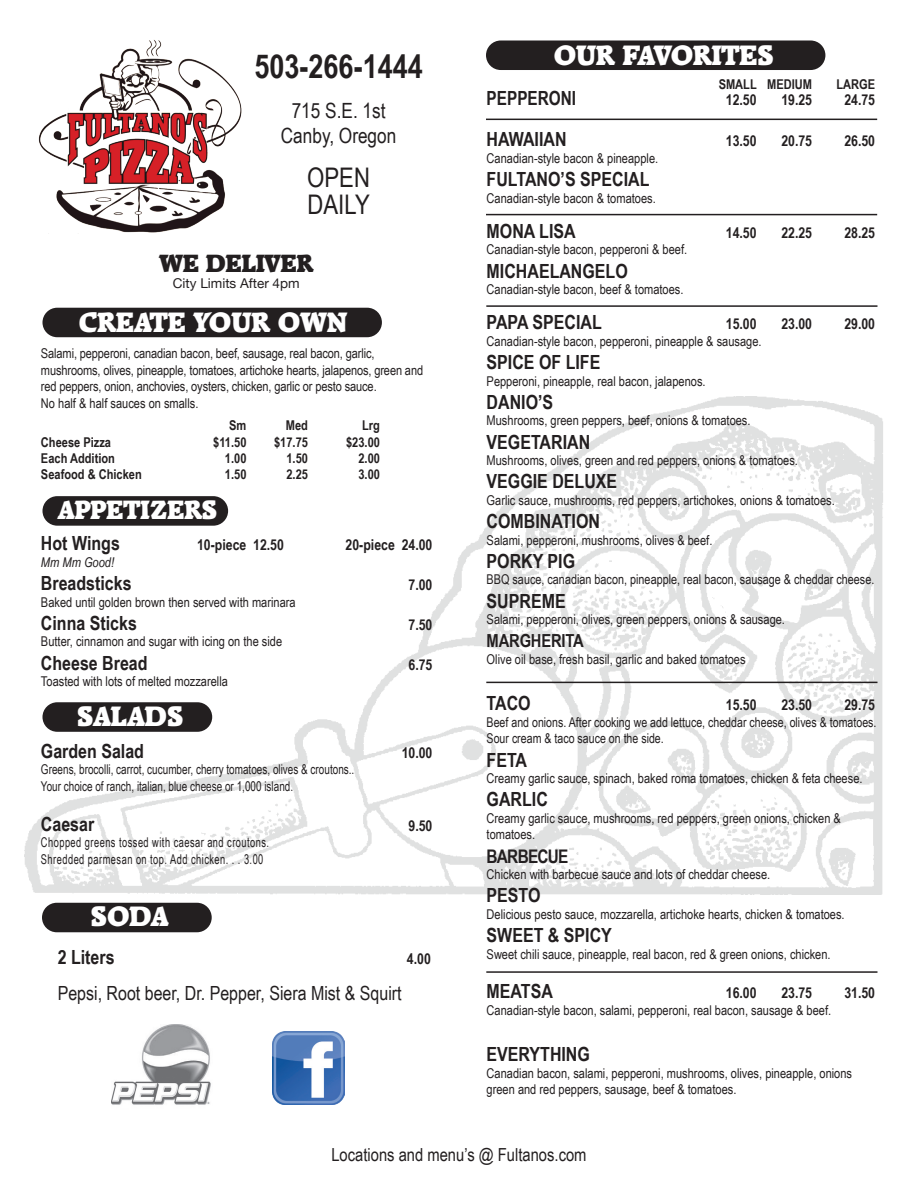
<style>
.page{position:relative;width:918px;height:1188px;background:#fff}
.page>*{position:absolute;margin:0;border:0;box-sizing:border-box;transform-origin:0 0}
.t1{font:700 33px "Arial Narrow";color:#231f20}
.t2{font:800 27px "Rowdy";color:#fff}
.t3{font:27px/27px "Arial Narrow";color:#231f20}
.t4{font:800 25.5px "Rowdy";color:#fff}
.t5{font:800 24px "Rowdy";color:#231f20}
.t6{font:21px/25.2px "Arial Narrow";color:#231f20;text-align:center}
.t7{font:700 19.5px "Arial Narrow";color:#231f20}
.t8{font:19.5px "Arial Narrow";color:#231f20}
.t9{font:700 19.5px "Arial Narrow";color:#231f20;scale:.96 1}
.t10{font:700 18.75px "Arial Narrow";letter-spacing:-.04em;color:#231f20}
.t11{font:18px "Arial Narrow";color:#231f20}
.t12{font:700 18px "Arial Narrow";letter-spacing:-.01em;color:#231f20}
.t13{font:700 15px "Arial Narrow";color:#231f20}
.t14{font:13.5px/16.5px "Arial Narrow";color:#231f20}
.t15{font:13.5px/16.5px "Arial Narrow";color:#231f20;scale:.9 1}
.t16{font:700 13.5px "Arial Narrow";color:#231f20}
.t17{font:13.5px/16.5px "Arial Narrow";color:#231f20;scale:.96 1}
.t18{font:13.5px/16.5px "Arial Narrow";letter-spacing:.04em;color:#231f20;scale:.84 1}
.t19{font:13.5px "Helvetica Neue";color:#231f20}
.t20{font:italic 13.5px "Arial Narrow";color:#231f20}
</style>
<div class="page">
<img style="left:24px;top:396px;width:859px;height:498px">
<div style="left:42px;top:308px;width:340px;height:29px;background:#231f20;border-radius:15px"></div>
<div style="left:42px;top:496px;width:186px;height:30px;background:#231f20;border-radius:15px"></div>
<div style="left:42px;top:702px;width:170px;height:30px;background:#231f20;border-radius:15px"></div>
<div style="left:486px;top:40px;width:339px;height:30px;background:#231f20;border-radius:15px"></div>
<hr style="left:486px;top:214px;width:391px;height:1px;background:#231f20">
<hr style="left:486px;top:119px;width:391px;height:1px;background:#231f20">
<hr style="left:486px;top:305px;width:391px;height:2px;background:#231f20">
<hr style="left:486px;top:682px;width:391px;height:1px;background:#231f20">
<hr style="left:486px;top:971px;width:391px;height:2px;background:#231f20">
<img style="left:38px;top:40px;width:204px;height:193px">
<div style="left:42px;top:903px;width:170px;height:29px;background:#231f20;border-radius:15px"></div>
<img style="left:111px;top:1025px;width:100px;height:80px">
<img style="left:272px;top:1031px;width:73px;height:73px">
<h1 class="t1" style="left:254px;top:41px;width:170px">503-266-1444</h1>
<h3 class="t6" style="left:281px;top:97px;width:117px">715 S.E. 1st<br>Canby, Oregon</h3>
<h2 class="t3" style="left:307px;top:163px;width:64px">OPEN<br>DAILY</h2>
<h3 class="t5" style="left:159px;top:251px;width:156px">WE DELIVER</h3>
<p class="t19" style="left:173px;top:274px;width:128px">City Limits After 4pm</p>
<h2 class="t2" style="left:79px;top:308px;width:270px">CREATE YOUR OWN</h2>
<p class="t14" style="left:41px;top:345px;width:384px">Salami, pepperoni, canadian bacon, beef, sausage, real bacon, garlic, mushrooms, olives, pineapple, tomatoes, artichoke hearts, jalapenos, green and red peppers, onion, anchovies, oysters, chicken, garlic or pesto sauce.<br>No half &amp; half sauces on smalls.</p>
<p class="t16" style="left:229px;top:415px;width:19px">Sm</p>
<p class="t16" style="left:286px;top:415px;width:24px">Med</p>
<p class="t16" style="left:362px;top:415px;width:19px">Lrg</p>
<p class="t16" style="left:41px;top:432px;width:72px">Cheese Pizza</p>
<p class="t16" style="left:213px;top:432px;width:35px">$11.50</p>
<p class="t16" style="left:274px;top:432px;width:35px">$17.75</p>
<p class="t16" style="left:346px;top:432px;width:35px">$23.00</p>
<p class="t16" style="left:41px;top:448px;width:76px">Each Addition</p>
<p class="t16" style="left:225px;top:448px;width:23px">1.00</p>
<p class="t16" style="left:286px;top:448px;width:23px">1.50</p>
<p class="t16" style="left:358px;top:448px;width:23px">2.00</p>
<p class="t16" style="left:41px;top:464px;width:102px">Seafood &amp; Chicken</p>
<p class="t16" style="left:225px;top:464px;width:23px">1.50</p>
<p class="t16" style="left:286px;top:464px;width:23px">2.25</p>
<p class="t16" style="left:358px;top:464px;width:23px">3.00</p>
<h3 class="t4" style="left:58px;top:496px;width:161px">APPETIZERS</h3>
<h3 class="t7" style="left:41px;top:529px;width:80px">Hot Wings</h3>
<p class="t13" style="left:197px;top:534px;width:88px">10-piece 12.50</p>
<p class="t13" style="left:346px;top:534px;width:88px">20-piece 24.00</p>
<p class="t20" style="left:41px;top:553px;width:75px">Mm Mm Good!</p>
<h3 class="t7" style="left:41px;top:569px;width:92px">Breadsticks</h3>
<p class="t13" style="left:409px;top:574px;width:25px">7.00</p>
<p class="t14" style="left:41px;top:593px;width:256px">Baked until golden brown then served with marinara</p>
<h3 class="t7" style="left:41px;top:608px;width:97px">Cinna Sticks</h3>
<p class="t13" style="left:409px;top:613px;width:25px">7.50</p>
<p class="t14" style="left:41px;top:633px;width:243px">Butter, cinnamon and sugar with icing on the side</p>
<h3 class="t7" style="left:41px;top:648px;width:108px">Cheese Bread</h3>
<p class="t13" style="left:409px;top:653px;width:25px">6.75</p>
<p class="t14" style="left:41px;top:673px;width:189px">Toasted with lots of melted mozzarella</p>
<h2 class="t2" style="left:77px;top:702px;width:108px">SALADS</h2>
<h3 class="t7" style="left:41px;top:736px;width:105px">Garden Salad</h3>
<p class="t13" style="left:402px;top:741px;width:32px">10.00</p>
<p class="t15" style="left:41px;top:761px;width:350px">Greens, brocolli, carrot, cucumber, cherry tomatoes, olives &amp; croutons..<br>Your choice of ranch, italian, blue cheese or 1,000 island.</p>
<h3 class="t7" style="left:41px;top:809px;width:55px">Caesar</h3>
<p class="t13" style="left:409px;top:814px;width:25px">9.50</p>
<p class="t18" style="left:41px;top:834px;width:273px">Chopped greens tossed with caesar and croutons.<br>Shredded parmesan on top. Add chicken. . . 3.00</p>
<h2 class="t2" style="left:91px;top:902px;width:79px">SODA</h2>
<h3 class="t7" style="left:58px;top:942px;width:58px">2 Liters</h3>
<p class="t13" style="left:407px;top:947px;width:25px">4.00</p>
<h3 class="t8" style="left:58px;top:978px;width:345px">Pepsi, Root beer, Dr. Pepper, Siera Mist &amp; Squirt</h3>
<h2 class="t2" style="left:554px;top:41px;width:222px">OUR FAVORITES</h2>
<p class="t16" style="left:719px;top:74px;width:95px">SMALL MEDIUM</p>
<p class="t16" style="left:836px;top:74px;width:40px">LARGE</p>
<h3 class="t9" style="left:487px;top:84px;width:95px">PEPPERONI</h3>
<p class="t13" style="left:726px;top:89px;width:32px">12.50</p>
<p class="t13" style="left:781px;top:89px;width:32px">19.25</p>
<p class="t13" style="left:844px;top:89px;width:32px">24.75</p>
<h3 class="t7" style="left:487px;top:125px;width:81px">HAWAIIAN</h3>
<p class="t13" style="left:726px;top:130px;width:32px">13.50</p>
<p class="t13" style="left:781px;top:130px;width:32px">20.75</p>
<p class="t13" style="left:844px;top:130px;width:32px">26.50</p>
<p class="t14" style="left:487px;top:149px;width:173px">Canadian-style bacon &amp; pineapple.</p>
<h3 class="t7" style="left:487px;top:165px;width:164px">FULTANO’S SPECIAL</h3>
<p class="t14" style="left:487px;top:189px;width:171px">Canadian-style bacon &amp; tomatoes.</p>
<h3 class="t7" style="left:487px;top:216px;width:91px">MONA LISA</h3>
<p class="t13" style="left:726px;top:221px;width:32px">14.50</p>
<p class="t13" style="left:781px;top:221px;width:32px">22.25</p>
<p class="t13" style="left:844px;top:221px;width:32px">28.25</p>
<p class="t14" style="left:487px;top:241px;width:202px">Canadian-style bacon, pepperoni &amp; beef.</p>
<h3 class="t7" style="left:487px;top:256px;width:143px">MICHAELANGELO</h3>
<p class="t14" style="left:487px;top:281px;width:198px">Canadian-style bacon, beef &amp; tomatoes.</p>
<h3 class="t7" style="left:487px;top:308px;width:117px">PAPA SPECIAL</h3>
<p class="t13" style="left:726px;top:313px;width:32px">15.00</p>
<p class="t13" style="left:781px;top:313px;width:32px">23.00</p>
<p class="t13" style="left:844px;top:313px;width:32px">29.00</p>
<p class="t14" style="left:487px;top:332px;width:277px">Canadian-style bacon, pepperoni, pineapple &amp; sausage.</p>
<h3 class="t7" style="left:487px;top:348px;width:115px">SPICE OF LIFE</h3>
<p class="t14" style="left:487px;top:372px;width:221px">Pepperoni, pineapple, real bacon, jalapenos.</p>
<h3 class="t7" style="left:487px;top:387px;width:68px">DANIO’S</h3>
<p class="t14" style="left:487px;top:412px;width:265px">Mushrooms, green peppers, beef, onions &amp; tomatoes.</p>
<h3 class="t7" style="left:487px;top:427px;width:105px">VEGETARIAN</h3>
<p class="t14" style="left:487px;top:452px;width:313px">Mushrooms, olives, green and red peppers, onions &amp; tomatoes.</p>
<h3 class="t7" style="left:487px;top:467px;width:132px">VEGGIE DELUXE</h3>
<p class="t14" style="left:487px;top:491px;width:350px">Garlic sauce, mushrooms, red peppers, artichokes, onions &amp; tomatoes.</p>
<h3 class="t7" style="left:487px;top:507px;width:115px">COMBINATION</h3>
<p class="t14" style="left:487px;top:531px;width:227px">Salami, pepperoni, mushrooms, olives &amp; beef.</p>
<h3 class="t7" style="left:487px;top:546px;width:90px">PORKY PIG</h3>
<p class="t14" style="left:487px;top:571px;width:389px">BBQ sauce, canadian bacon, pineapple, real bacon, sausage &amp; cheddar cheese.</p>
<h3 class="t7" style="left:487px;top:586px;width:81px">SUPREME</h3>
<p class="t14" style="left:487px;top:611px;width:300px">Salami, pepperoni, olives, green peppers, onions &amp; sausage.</p>
<h3 class="t12" style="left:487px;top:627px;width:99px">MARGHERITA</h3>
<p class="t14" style="left:487px;top:650px;width:261px">Olive oil base, fresh basil, garlic and baked tomatoes</p>
<h3 class="t7" style="left:487px;top:689px;width:46px">TACO</h3>
<p class="t13" style="left:726px;top:694px;width:32px">15.50</p>
<p class="t13" style="left:781px;top:694px;width:32px">23.50</p>
<p class="t13" style="left:844px;top:694px;width:32px">29.75</p>
<p class="t17" style="left:487px;top:713px;width:408px">Beef and onions. After cooking we add lettuce, cheddar cheese, olives &amp; tomatoes.<br>Sour cream &amp; taco sauce on the side.</p>
<h3 class="t7" style="left:487px;top:745px;width:42px">FETA</h3>
<p class="t14" style="left:487px;top:770px;width:377px">Creamy garlic sauce, spinach, baked roma tomatoes, chicken &amp; feta cheese.</p>
<h3 class="t7" style="left:487px;top:785px;width:63px">GARLIC</h3>
<p class="t14" style="left:487px;top:809px;width:356px">Creamy garlic sauce, mushrooms, red peppers, green onions, chicken &amp; tomatoes.</p>
<h3 class="t10" style="left:487px;top:842px;width:83px">BARBECUE</h3>
<p class="t14" style="left:487px;top:866px;width:285px">Chicken with barbecue sauce and lots of cheddar cheese.</p>
<h3 class="t7" style="left:487px;top:881px;width:55px">PESTO</h3>
<p class="t14" style="left:487px;top:905px;width:360px">Delicious pesto sauce, mozzarella, artichoke hearts, chicken &amp; tomatoes.</p>
<h3 class="t7" style="left:487px;top:921px;width:127px">SWEET &amp; SPICY</h3>
<p class="t14" style="left:487px;top:945px;width:345px">Sweet chili sauce, pineapple, real bacon, red &amp; green onions, chicken.</p>
<h3 class="t7" style="left:487px;top:977px;width:68px">MEATSA</h3>
<p class="t13" style="left:726px;top:982px;width:32px">16.00</p>
<p class="t13" style="left:781px;top:982px;width:32px">23.75</p>
<p class="t13" style="left:844px;top:982px;width:32px">31.50</p>
<p class="t14" style="left:487px;top:1001px;width:346px">Canadian-style bacon, salami, pepperoni, real bacon, sausage &amp; beef.</p>
<h3 class="t7" style="left:487px;top:1040px;width:105px">EVERYTHING</h3>
<p class="t14" style="left:487px;top:1064px;width:367px">Canadian bacon, salami, pepperoni, mushrooms, olives, pineapple, onions green and red peppers, sausage, beef &amp; tomatoes.</p>
<h3 class="t11" style="left:331px;top:1141px;width:257px">Locations and menu’s @ Fultanos.com</h3>
</div>
